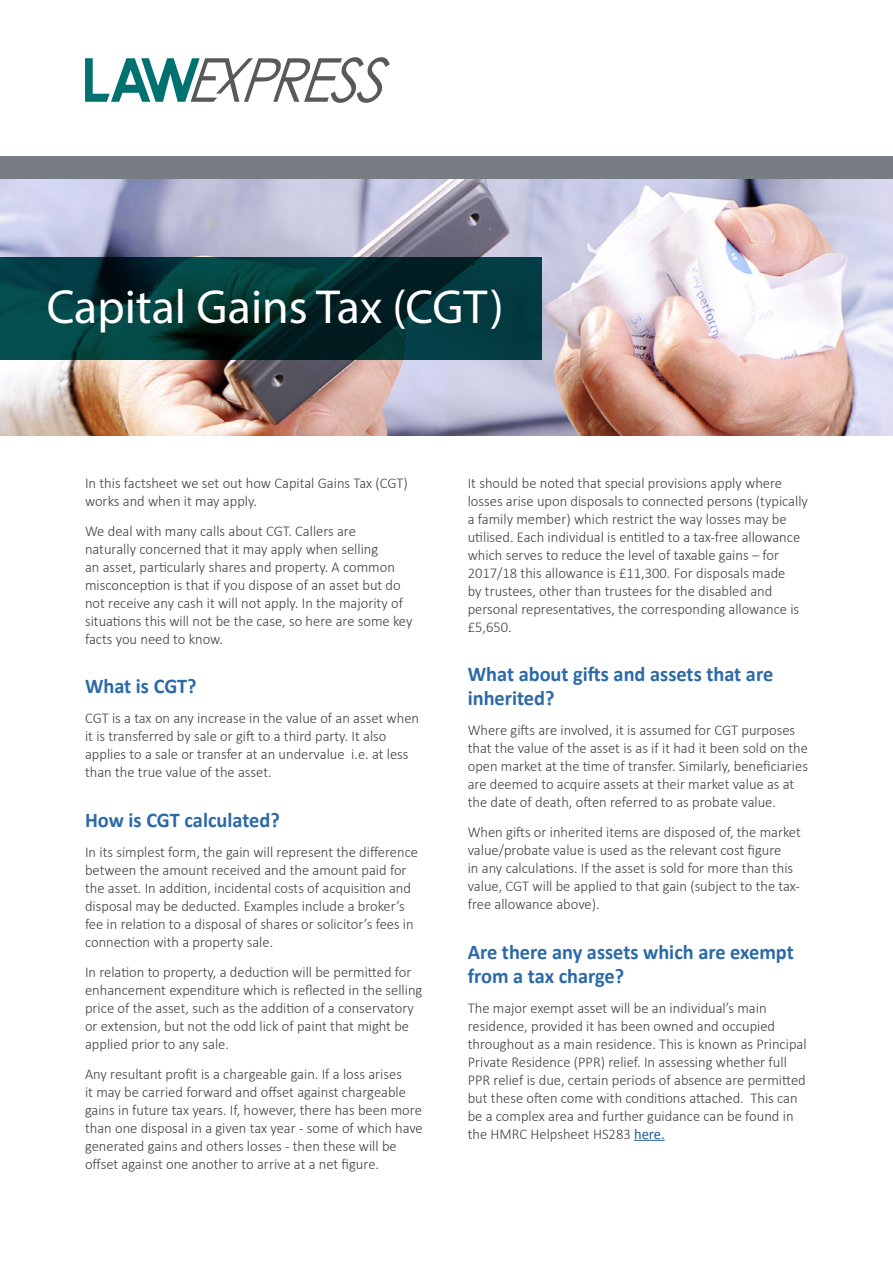
<style>
.page{position:relative;width:893px;height:1263px;background:#fff}
.page>*{position:absolute;margin:0;border:0;box-sizing:border-box;transform-origin:0 0}
.t1{font:48px "Myriad Pro";color:#fff}
.t2{font:700 21px/24px "Calibri";color:#2b6aa7}
.t3{font:300 15px/18px "Calibri";color:#414042}
.s1{font-weight:400;color:#215e9e}
</style>
<div class="page">
<img style="left:0;top:179px;width:893px;height:257px">
<div style="left:0;top:156px;width:893px;height:23px;background:#777d82"></div>
<hr style="left:634px;top:1140px;width:31px;height:1px;background:#215e9e">
<svg style="left:0;top:257px;width:542px;height:102px;background:#023436"></svg>
<svg style="left:85px;top:57px;width:305px;height:46px"></svg>
<h1 class="t1" style="left:47px;top:277px;width:458px">Capital Gains Tax (CGT)</h1>
<p class="t3" style="left:85px;top:473px;width:324px">In this factsheet we set out how Capital Gains Tax (CGT) works and when it may apply.</p>
<p class="t3" style="left:85px;top:521px;width:329px">We deal with many calls about CGT. Callers are<br>naturally concerned that it may apply when selling<br>an asset, particularly shares and property. A common misconception is that if you dispose of an asset but do not receive any cash it will not apply. In the majority of situations this will not be the case, so here are some key facts you need to know.</p>
<h2 class="t2" style="left:85px;top:674px;width:113px">What is CGT?</h2>
<p class="t3" style="left:85px;top:708px;width:336px">CGT is a tax on any increase in the value of an asset when it is transferred by sale or gift to a third party. It also applies to a sale or transfer at an undervalue i.e. at less than the true value of the asset.</p>
<h2 class="t2" style="left:85px;top:807px;width:196px">How is CGT calculated?</h2>
<p class="t3" style="left:85px;top:842px;width:334px">In its simplest form, the gain will represent the difference between the amount received and the amount paid for the asset. In addition, incidental costs of acquisition and disposal may be deducted. Examples include a broker’s fee in relation to a disposal of shares or solicitor’s fees in connection with a property sale.</p>
<p class="t3" style="left:85px;top:962px;width:339px">In relation to property, a deduction will be permitted for enhancement expenditure which is reflected in the selling price of the asset, such as the addition of a conservatory or extension, but not the odd lick of paint that might be applied prior to any sale.</p>
<p class="t3" style="left:85px;top:1064px;width:339px">Any resultant profit is a chargeable gain. If a loss arises<br>it may be carried forward and offset against chargeable gains in future tax years. If, however, there has been more than one disposal in a given tax year - some of which have generated gains and others losses - then these will be offset against one another to arrive at a net figure.</p>
<p class="t3" style="left:468px;top:473px;width:342px">It should be noted that special provisions apply where losses arise upon disposals to connected persons (typically a family member) which restrict the way losses may be utilised. Each individual is entitled to a tax-free allowance which serves to reduce the level of taxable gains – for 2017/18 this allowance is £11,300. For disposals made<br>by trustees, other than trustees for the disabled and personal representatives, the corresponding allowance is £5,650.</p>
<h2 class="t2" style="left:468px;top:662px;width:307px">What about gifts and assets that are inherited?</h2>
<p class="t3" style="left:468px;top:720px;width:342px">Where gifts are involved, it is assumed for CGT purposes that the value of the asset is as if it had it been sold on the open market at the time of transfer. Similarly, beneficiaries are deemed to acquire assets at their market value as at the date of death, often referred to as probate value.</p>
<p class="t3" style="left:468px;top:822px;width:335px">When gifts or inherited items are disposed of, the market value/probate value is used as the relevant cost figure<br>in any calculations. If the asset is sold for more than this value, CGT will be applied to that gain (subject to the tax&shy;free allowance above).</p>
<h2 class="t2" style="left:468px;top:939px;width:328px">Are there any assets which are exempt from a tax charge?</h2>
<p class="t3" style="left:468px;top:998px;width:340px">The major exempt asset will be an individual’s main residence, provided it has been owned and occupied throughout as a main residence. This is known as Principal Private Residence (PPR) relief. In assessing whether full PPR relief is due, certain periods of absence are permitted but these often come with conditions attached. This can be a complex area and further guidance can be found in the HMRC Helpsheet HS283 <span class="s1">here.</span></p>
</div>
